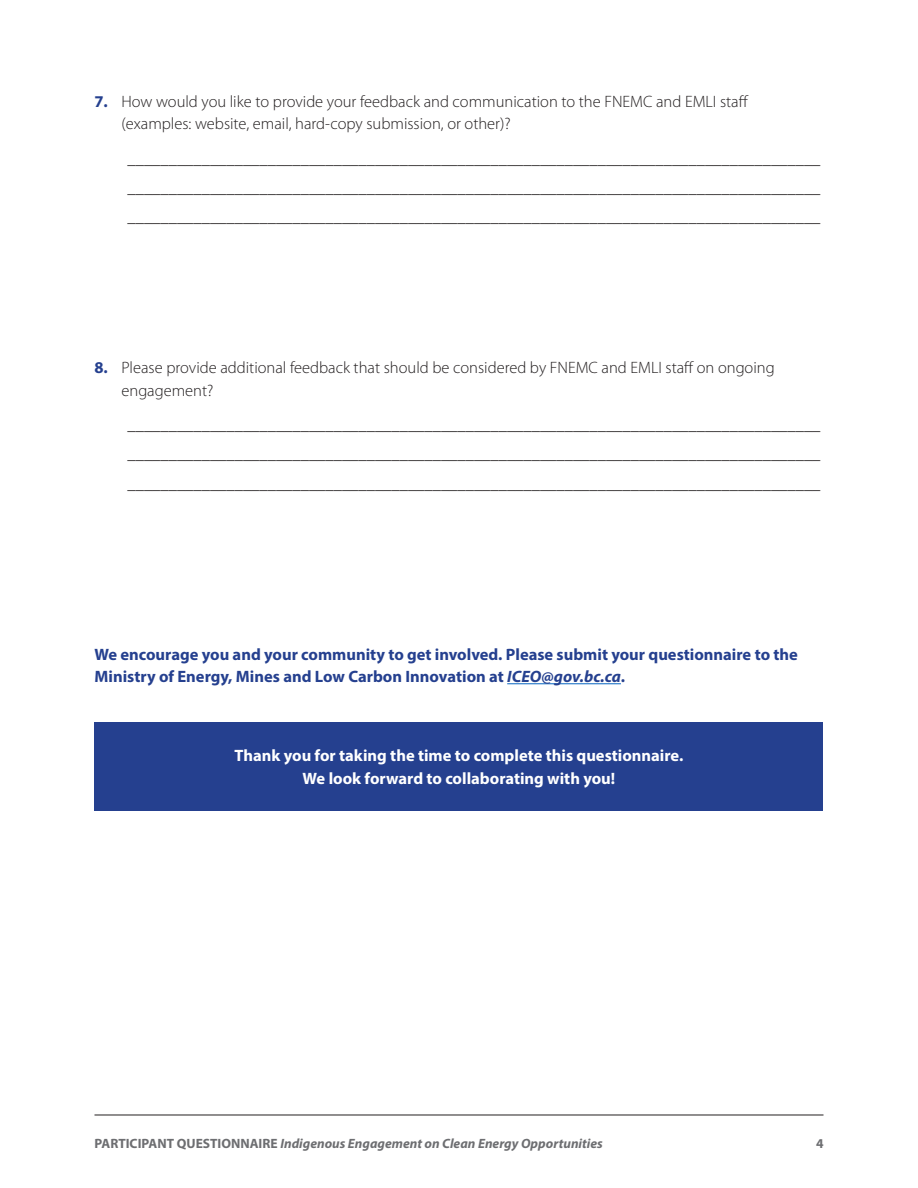
<style>
.page{position:relative;width:918px;height:1188px;background:#fff}
.page>*{position:absolute;margin:0;border:0;box-sizing:border-box;transform-origin:0 0}
.t1{font:300 16.5px/29.2px "Myriad Pro";color:#231f20}
.t2{font:700 16.5px/22.5px "Myriad Pro";color:#25408f}
.t3{font:700 16.5px/22.5px "Myriad Pro";color:#fff;text-align:center}
.t4{font:italic 700 13.5px "Myriad Pro";color:#6d6e71}
.t5{font:700 13.5px "Myriad Pro";color:#6d6e71}
.s1{font-weight:700;color:#25408f}
.s2{font-style:italic}
.s3{font-style:normal}
</style>
<div class="page">
<hr style="left:94px;top:1115px;width:730px;height:1px;background:#231f20">
<hr style="left:507px;top:683px;width:114px;height:1px;background:#0563c1">
<div style="left:94px;top:722px;width:730px;height:89px;background:#25408f"></div>
<p class="t1" style="left:121px;top:90px;width:629px;line-height:22.5px;text-indent:-27px"><span class="s1">7.</span> How would you like to provide your feedback and communication to the FNEMC and EMLI staff (examples: website, email, hard-copy submission, or other)?</p>
<p class="t1" style="left:128px;top:144px;width:694px;text-align:justify">____________________________________________________________________________________ ____________________________________________________________________________________ ____________________________________________________________________________________</p>
<p class="t1" style="left:121px;top:357px;width:655px;line-height:22.5px;text-indent:-27px"><span class="s1">8.</span> Please provide additional feedback that should be considered by FNEMC and EMLI staff on ongoing engagement?</p>
<p class="t1" style="left:128px;top:410px;width:694px;text-align:justify">____________________________________________________________________________________ ____________________________________________________________________________________ ____________________________________________________________________________________</p>
<p class="t2" style="left:94px;top:642px;width:705px">We encourage you and your community to get involved. Please submit your questionnaire to the<br>Ministry of Energy, Mines and Low Carbon Innovation at <span class="s2">ICEO@gov.bc.ca</span>.</p>
<p class="t3" style="left:235px;top:744px;width:450px">Thank you for taking the time to complete this questionnaire.<br>We look forward to collaborating with you!</p>
<p class="t4" style="left:94px;top:1134px;width:510px"><span class="s3">PARTICIPANT QUESTIONNAIRE</span> Indigenous Engagement on Clean Energy Opportunities</p>
<p class="t5" style="left:816px;top:1134px;width:9px">4</p>
</div>
